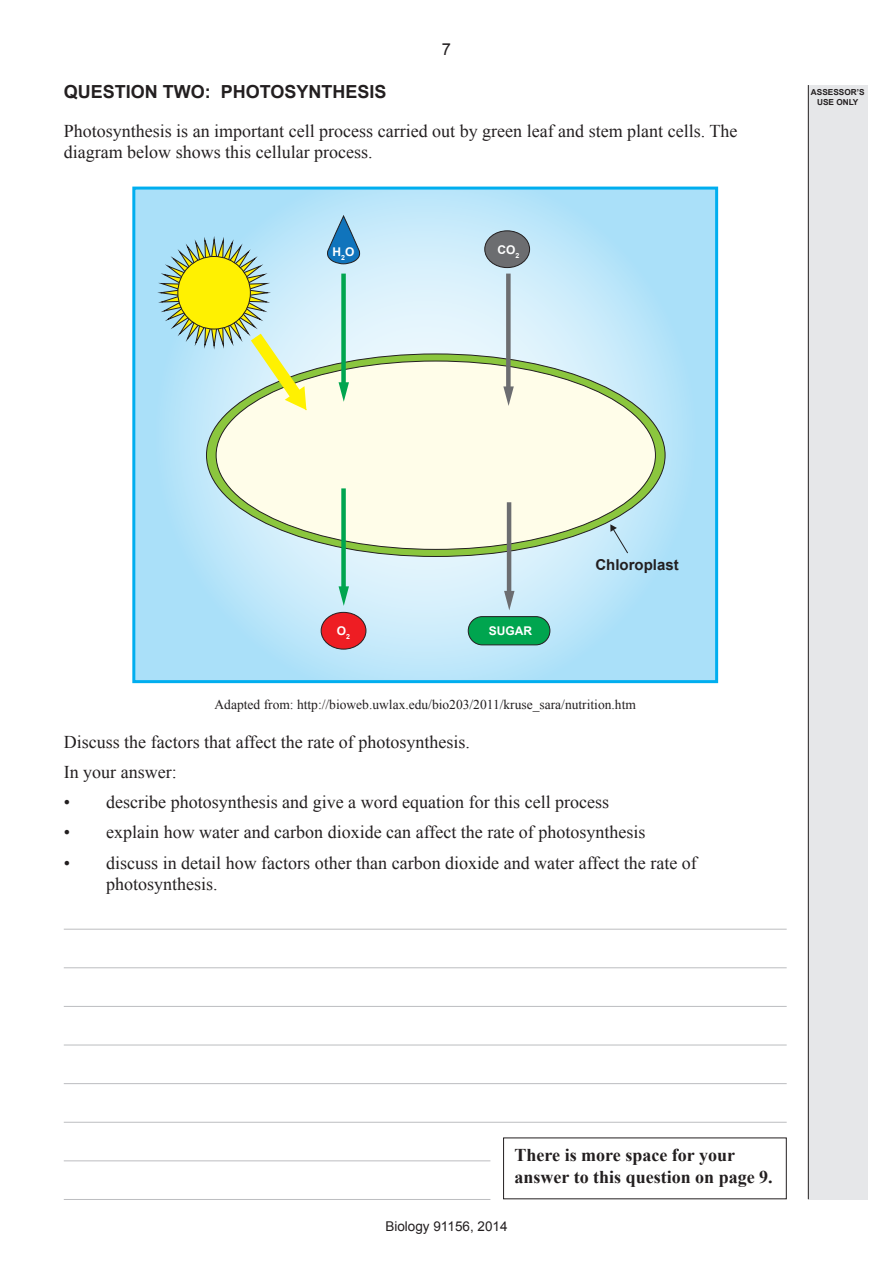
<style>
.page{position:relative;width:893px;height:1263px;background:#fff}
.page>*{position:absolute;margin:0;border:0;box-sizing:border-box;transform-origin:0 0}
.a___Body_10mm{font:18px/21.6px "Times New Roman";color:#231f20}
.Body{font:18px/21.6px "Times New Roman";color:#231f20}
.Part_Head{font:700 18px/21.6px "Times New Roman";color:#231f20}
.Question{font:700 18px "Arial";color:#231f20}
.t1{font:16.5px "Arial";color:#231f20}
.t2{font:700 15px "Arial";color:#231f20}
.Source__Body{font:13.5px "Times New Roman";color:#231f20}
.t3{font:13.5px "Arial";color:#231f20}
.t4{font:700 12px "Arial";color:#fff}
.t5{font:700 8.25px/9.9px "Arial";color:#231f20;text-align:center}
</style>
<div class="page">
<hr style="left:64px;top:929px;width:723px;height:1px;background:#bcbdc0">
<hr style="left:64px;top:967px;width:723px;height:1px;background:#bcbdc0">
<hr style="left:64px;top:1006px;width:723px;height:1px;background:#bcbdc0">
<hr style="left:64px;top:1045px;width:723px;height:1px;background:#bcbdc0">
<hr style="left:64px;top:1083px;width:723px;height:1px;background:#bcbdc0">
<hr style="left:64px;top:1122px;width:723px;height:1px;background:#bcbdc0">
<hr style="left:64px;top:1160px;width:426px;height:1px;background:#bcbdc0">
<hr style="left:64px;top:1199px;width:426px;height:1px;background:#bcbdc0">
<svg style="left:136px;top:191px;width:578px;height:488px;background:#bce6f9"></svg>
<div style="left:132px;top:187px;width:586px;height:496px;border:3px solid #00aeef"></div>
<svg style="left:206px;top:353px;width:460px;height:204px;background:#e3eed8"></svg>
<svg style="left:155px;top:234px;width:158px;height:179px;background:#c5deb4"></svg>
<div style="left:341px;top:274px;width:5px;height:112px;background:#00a54f"></div>
<svg style="left:339px;top:382px;width:10px;height:20px"></svg>
<div style="left:341px;top:488px;width:5px;height:102px;background:#00a54f"></div>
<svg style="left:339px;top:586px;width:10px;height:20px"></svg>
<div style="left:506px;top:274px;width:5px;height:116px;background:#6c6d70"></div>
<div style="left:441px;top:385px;width:115px;height:127px;background:#fffde9"></div>
<hr style="left:507px;top:502px;width:4px;height:92px;background:#6c6d70">
<svg style="left:504px;top:591px;width:10px;height:19px"></svg>
<div style="left:485px;top:231px;width:45px;height:37px;background:#6c6d70;border-radius:50%"></div>
<div style="left:484px;top:230px;width:46px;height:38px;border:1px solid #231f20;border-radius:50%"></div>
<div style="left:321px;top:612px;width:45px;height:37px;background:#ee1d23;border-radius:50%"></div>
<div style="left:321px;top:612px;width:45px;height:37px;border:1px solid #231f20;border-radius:50%"></div>
<div style="left:468px;top:617px;width:82px;height:28px;background:#00a54f;border-radius:14px"></div>
<div style="left:468px;top:616px;width:82px;height:29px;border:1px solid #231f20;border-radius:14px"></div>
<svg style="left:327px;top:216px;width:34px;height:49px;background:#5e9fca"></svg>
<svg style="left:610px;top:524px;width:19px;height:30px"></svg>
<div style="left:808px;top:85px;width:59px;height:1114px;background:#e6e7e9"></div>
<hr style="left:808px;top:85px;width:1px;height:1114px;background:#231f20">
<p class="t1" style="left:442px;top:38px;width:11px">7</p>
<p class="Question" style="left:64px;top:80px;width:324px">QUESTION TWO: PHOTOSYNTHESIS</p>
<p class="Body" style="left:64px;top:120px;width:675px">Photosynthesis is an important cell process carried out by green leaf and stem plant cells. The diagram below shows this cellular process.</p>
<p class="t4" style="left:333px;top:244px;width:23px">H<sub>2</sub>O</p>
<p class="t4" style="left:497px;top:242px;width:23px">CO<sub>2</sub></p>
<p class="t5" style="left:811px;top:88px;width:55px">ASSESSOR’S<br>USE ONLY</p>
<p class="t4" style="left:337px;top:623px;width:15px">O<sub>2</sub></p>
<p class="t4" style="left:489px;top:623px;width:45px">SUGAR</p>
<p class="t2" style="left:595px;top:555px;width:85px">Chloroplast</p>
<p class="Source__Body" style="left:215px;top:695px;width:423px">Adapted from: http://bioweb.uwlax.edu/bio203/2011/kruse_sara/nutrition.htm</p>
<p class="Body" style="left:64px;top:731px;width:408px">Discuss the factors that affect the rate of photosynthesis.</p>
<p class="Body" style="left:64px;top:761px;width:114px">In your answer:</p>
<p class="a___Body_10mm" style="left:64px;top:791px;width:547px">• describe photosynthesis and give a word equation for this cell process</p>
<p class="a___Body_10mm" style="left:64px;top:821px;width:583px">• explain how water and carbon dioxide can affect the rate of photosynthesis</p>
<p class="a___Body_10mm" style="left:106px;top:851px;width:592px;text-indent:-43px">• discuss in detail how factors other than carbon dioxide and water affect the rate of photosynthesis.</p>
<p class="Part_Head" style="left:515px;top:1144px;width:260px">There is more space for your answer to this question on page 9.</p>
<p class="t3" style="left:385px;top:1217px;width:124px">Biology 91156, 2014</p>
</div>
